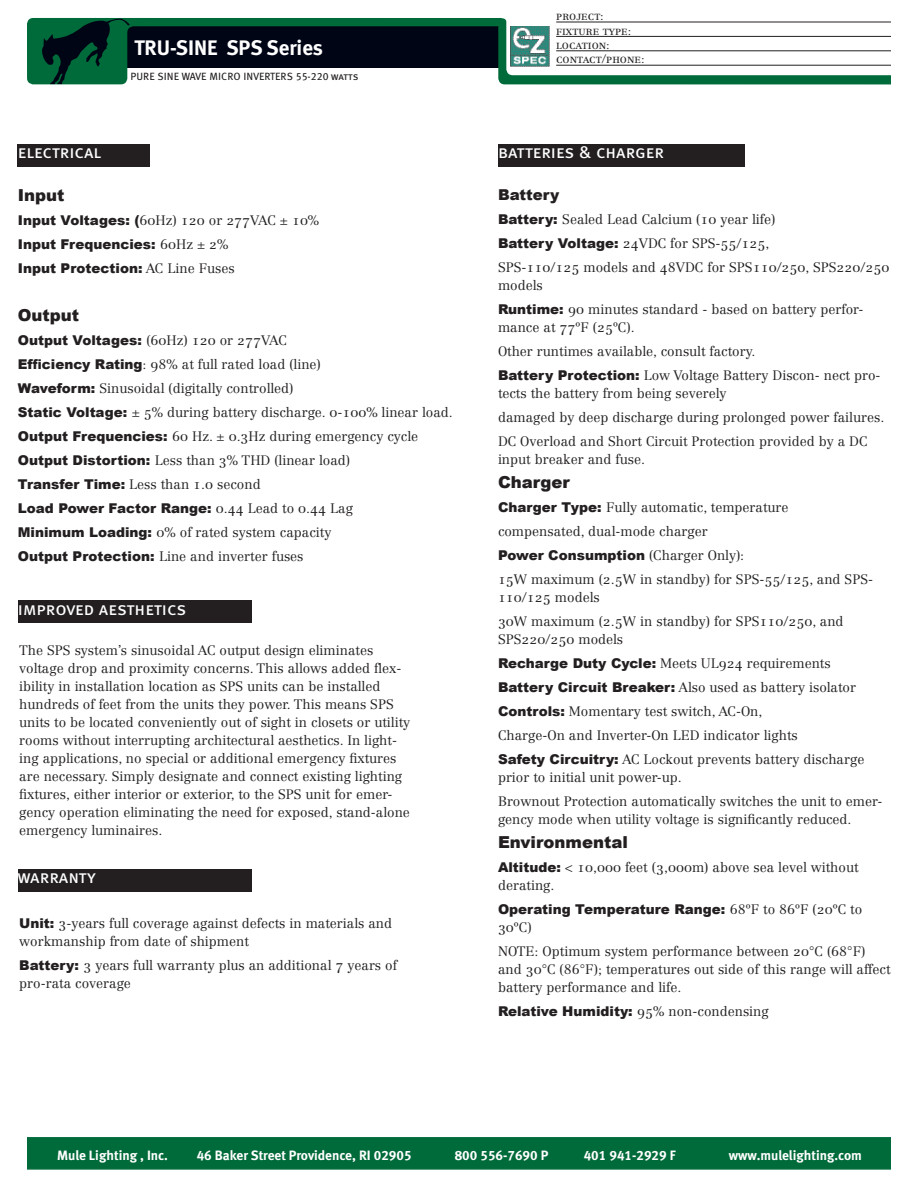
<style>
.page{position:relative;width:918px;height:1188px;background:#fff}
.page>*{position:absolute;margin:0;border:0;box-sizing:border-box;transform-origin:0 0}
.t1{font:21px "Meta Bold LF";color:#fff}
.t2{font:18px "Meta Book LF Caps";letter-spacing:.005em;color:#fff}
.t3{font:900 16.5px "Arial";color:#231f20}
.t4{font:900 15px "Arial";color:#231f20}
.t5{font:300 13.5px/24px "Centennial LT Std";color:#231f20}
.t6{font:900 13.5px/24px "Arial";color:#231f20}
.t7{font:13.5px "Meta Bold LF";color:#fff}
.t8{font:300 12px/14.4px "Centennial LT Std";color:#231f20}
.t9{font:10.5px "Meta Book LF Caps";letter-spacing:.005em;color:#231f20}
.s1{font-family:"Arial";font-weight:900}
.s2{font-family:"Centennial LT Std";font-weight:300}
</style>
<div class="page">
<div style="left:27px;top:1137px;width:864px;height:33px;background:#006b3a;border:2px solid #006b3a"></div>
<svg style="left:27px;top:18px;width:864px;height:66px"></svg>
<img style="left:42px;top:18px;width:88px;height:66px">
<img style="left:511px;top:26px;width:39px;height:41px">
<hr style="left:556px;top:22px;width:335px;height:1px;background:#231f20">
<hr style="left:556px;top:36px;width:335px;height:1px;background:#231f20">
<hr style="left:556px;top:50px;width:335px;height:1px;background:#231f20">
<hr style="left:556px;top:65px;width:335px;height:1px;background:#231f20">
<div style="left:18px;top:144px;width:132px;height:23px;background:#231f20"></div>
<div style="left:18px;top:600px;width:234px;height:23px;background:#231f20"></div>
<div style="left:498px;top:144px;width:246px;height:23px;background:#231f20"></div>
<div style="left:18px;top:869px;width:234px;height:23px;background:#231f20"></div>
<h1 class="t1" style="left:134px;top:35px;width:190px">TRU-SINE SPS Series</h1>
<h2 class="t2" style="left:18px;top:141px;width:85px">electrical</h2>
<p class="t9" style="left:130px;top:70px;width:230px">PURE SINE WAVE MICRO INVERTERS 55-220 watts</p>
<p class="t3" style="left:18px;top:183px;width:48px">Input</p>
<p class="t5" style="left:18px;top:209px;width:303px"><span class="s1">Input Voltages: (</span>60Hz) 120 or 277VAC ± 10%</p>
<p class="t6" style="left:18px;top:232px;width:218px">Input Frequencies: <span class="s2">60Hz ± 2%<br></span>Input Protection: <span class="s2">AC Line Fuses</span></p>
<p class="t3" style="left:18px;top:303px;width:63px">Output</p>
<p class="t5" style="left:18px;top:329px;width:437px"><span class="s1">Output Voltages:</span> (60Hz) 120 or 277VAC<br><span class="s1">Efficiency Rating</span>: 98% at full rated load (line)<br><span class="s1">Waveform:</span> Sinusoidal (digitally controlled)<br><span class="s1">Static Voltage:</span> ± 5% during battery discharge. 0-100% linear load.<br><span class="s1">Output Frequencies:</span> 60 Hz. ± 0.3Hz during emergency cycle <span class="s1">Output Distortion:</span> Less than 3% THD (linear load)<br><span class="s1">Transfer Time:</span> Less than 1.0 second</p>
<p class="t6" style="left:18px;top:496px;width:337px">Load Power Factor Range: <span class="s2">0.44 Lead to 0.44 Lag</span></p>
<p class="t5" style="left:18px;top:521px;width:315px"><span class="s1">Minimum Loading:</span> 0% of rated system capacity<br><span class="s1">Output Protection:</span> Line and inverter fuses</p>
<h2 class="t2" style="left:18px;top:598px;width:170px">improved aesthetics</h2>
<p class="t5" style="left:19px;top:642px;width:393px;line-height:18px">The SPS system’s sinusoidal AC output design eliminates voltage drop and proximity concerns. This allows added flex&shy;ibility in installation location as SPS units can be installed hundreds of feet from the units they power. This means SPS units to be located conveniently out of sight in closets or utility rooms without interrupting architectural aesthetics. In light&shy;ing applications, no special or additional emergency fixtures are necessary. Simply designate and connect existing lighting fixtures, either interior or exterior, to the SPS unit for emer&shy;gency operation eliminating the need for exposed, stand-alone emergency luminaires.</p>
<h2 class="t2" style="left:18px;top:866px;width:79px">warranty</h2>
<p class="t5" style="left:19px;top:914px;width:375px;line-height:18px"><span class="s1">Unit:</span> 3-years full coverage against defects in materials and workmanship from date of shipment</p>
<p class="t5" style="left:19px;top:956px;width:379px;line-height:18px"><span class="s1">Battery:</span> 3 years full warranty plus an additional 7 years of pro-rata coverage</p>
<p class="t8" style="left:556px;top:9px;width:90px">project: fixture type: location: contact/phone:</p>
<h2 class="t2" style="left:498px;top:141px;width:167px">batteries &amp; charger</h2>
<p class="t4" style="left:498px;top:184px;width:63px">Battery</p>
<p class="t5" style="left:498px;top:207px;width:393px"><span class="s1">Battery:</span> Sealed Lead Calcium (10 year life)<br><span class="s1">Battery Voltage:</span> 24VDC for SPS-55/125,<br>SPS-110/125 models and 48VDC for SPS110/250, SPS220/250</p>
<p class="t5" style="left:498px;top:273px;width:367px">models<br><span class="s1">Runtime:</span> 90 minutes standard - based on battery perfor-</p>
<p class="t5" style="left:498px;top:315px;width:384px">mance at 77ºF (25ºC).<br>Other runtimes available, consult factory.<br><span class="s1">Battery Protection:</span> Low Voltage Battery Discon- nect pro-</p>
<p class="t5" style="left:498px;top:381px;width:388px">tects the battery from being severely<br>damaged by deep discharge during prolonged power failures.<br>DC Overload and Short Circuit Protection provided by a DC</p>
<p class="t5" style="left:498px;top:447px;width:149px">input breaker and fuse.</p>
<p class="t3" style="left:498px;top:470px;width:73px">Charger</p>
<p class="t5" style="left:498px;top:495px;width:292px"><span class="s1">Charger Type:</span> Fully automatic, temperature compensated, dual-mode charger</p>
<p class="t6" style="left:498px;top:543px;width:248px">Power Consumption <span class="s2">(Charger Only):</span></p>
<p class="t5" style="left:498px;top:570px;width:377px;line-height:18px">15W maximum (2.5W in standby) for SPS-55/125, and SPS-<br>110/125 models</p>
<p class="t5" style="left:498px;top:612px;width:347px;line-height:18px">30W maximum (2.5W in standby) for SPS110/250, and<br>SPS220/250 models</p>
<p class="t5" style="left:498px;top:651px;width:368px"><span class="s1">Recharge Duty Cycle:</span> Meets UL924 requirements <span class="s1">Battery Circuit Breaker:</span> Also used as battery isolator <span class="s1">Controls:</span> Momentary test switch, AC-On,<br>Charge-On and Inverter-On LED indicator lights<br><span class="s1">Safety Circuitry:</span> AC Lockout prevents battery discharge</p>
<p class="t5" style="left:498px;top:765px;width:386px">prior to initial unit power-up.<br>Brownout Protection automatically switches the unit to emer-</p>
<p class="t5" style="left:498px;top:807px;width:355px">gency mode when utility voltage is significantly reduced.</p>
<p class="t3" style="left:498px;top:830px;width:131px">Environmental</p>
<p class="t5" style="left:498px;top:858px;width:362px;line-height:18px"><span class="s1">Altitude:</span> &lt; 10,000 feet (3,000m) above sea level without derating.</p>
<p class="t6" style="left:498px;top:897px;width:366px">Operating Temperature Range: <span class="s2">68ºF to 86ºF (20ºC to</span></p>
<p class="t5" style="left:498px;top:915px;width:369px">30ºC)<br>NOTE: Optimum system performance between 20°C (68°F)</p>
<p class="t5" style="left:498px;top:960px;width:394px;line-height:18px">and 30°C (86°F); temperatures out side of this range will affect battery performance and life.</p>
<p class="t6" style="left:498px;top:999px;width:272px">Relative Humidity: <span class="s2">95% non-condensing</span></p>
<p class="t7" style="left:57px;top:1147px;width:112px">Mule Lighting , Inc.</p>
<p class="t7" style="left:197px;top:1147px;width:216px">46 Baker Street Providence, RI 02905</p>
<p class="t7" style="left:455px;top:1147px;width:95px">800 556-7690 P</p>
<p class="t7" style="left:584px;top:1147px;width:93px">401 941-2929 F</p>
<p class="t7" style="left:729px;top:1147px;width:135px">www.mulelighting.com</p>
</div>
